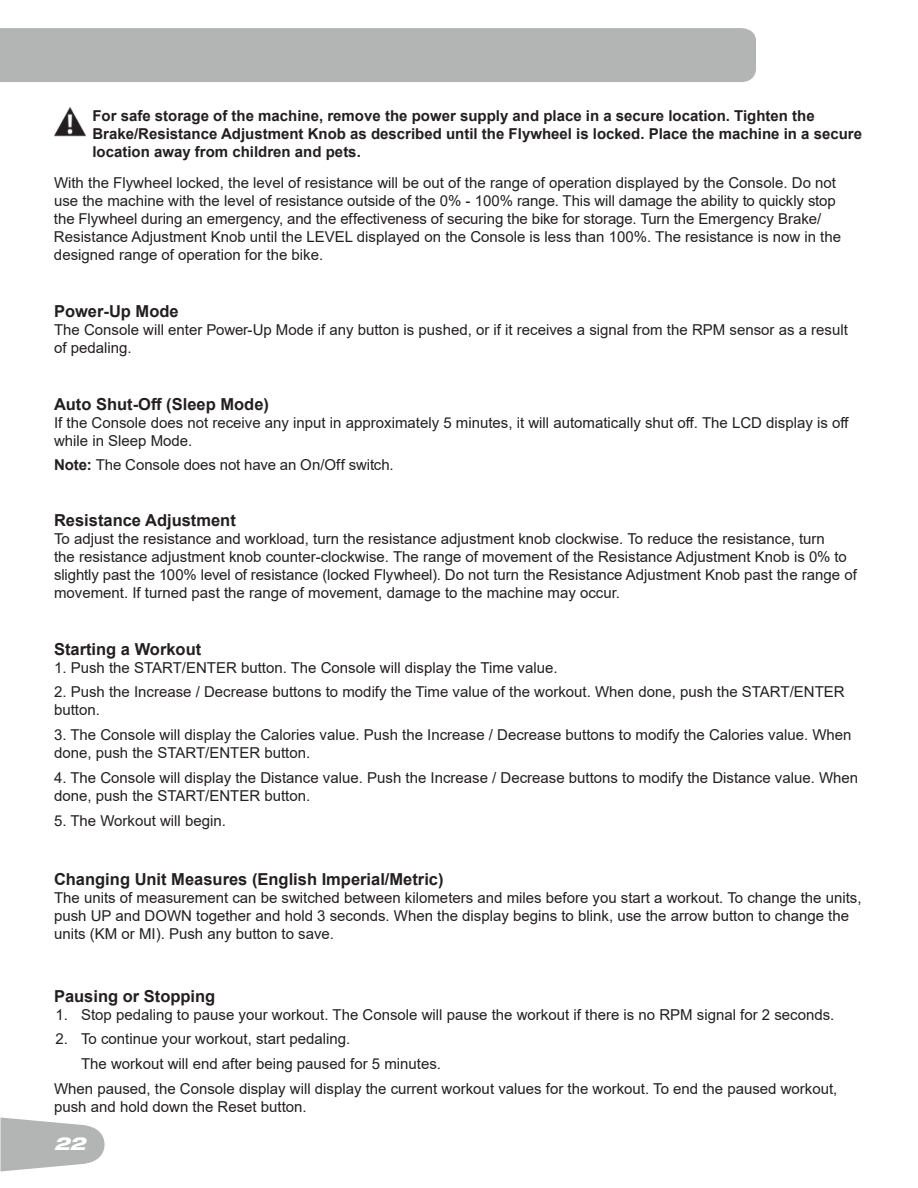
<style>
.page{position:relative;width:918px;height:1188px;background:#fff}
.page>*{position:absolute;margin:0;border:0;box-sizing:border-box;transform-origin:0 0}
.t1{font:italic 800 expanded 18px "Helvetica Neue";color:#fff}
.t2{font:700 16.5px "Arial";color:#231f20}
.t3{font:15px/18px "Arial";color:#231f20}
.t4{font:700 15px/18px "Arial";color:#231f20}
.s1{font-weight:700}
</style>
<div class="page">
<div style="left:0;top:28px;width:756px;height:54px;background:#b3b4b4"></div>
<svg style="left:0;top:1118px;width:105px;height:54px"></svg>
<img style="left:54px;top:108px;width:32px;height:29px">
<p class="t4" style="left:92px;top:107px;width:771px">For safe storage of the machine, remove the power supply and place in a secure location. Tighten the<br>Brake/Resistance Adjustment Knob as described until the Flywheel is locked. Place the machine in a secure location away from children and pets.</p>
<p class="t3" style="left:54px;top:174px;width:789px">With the Flywheel locked, the level of resistance will be out of the range of operation displayed by the Console. Do not use the machine with the level of resistance outside of the 0% - 100% range. This will damage the ability to quickly stop the Flywheel during an emergency, and the effectiveness of securing the bike for storage. Turn the Emergency Brake/ Resistance Adjustment Knob until the LEVEL displayed on the Console is less than 100%. The resistance is now in the designed range of operation for the bike.</p>
<p class="t2" style="left:54px;top:300px;width:126px">Power-Up Mode</p>
<p class="t3" style="left:54px;top:321px;width:795px">The Console will enter Power-Up Mode if any button is pushed, or if it receives a signal from the RPM sensor as a result of pedaling.</p>
<p class="t2" style="left:54px;top:392px;width:217px">Auto Shut-Off (Sleep Mode)</p>
<p class="t3" style="left:54px;top:413px;width:796px">If the Console does not receive any input in approximately 5 minutes, it will automatically shut off. The LCD display is off while in Sleep Mode.</p>
<p class="t3" style="left:54px;top:456px;width:341px"><span class="s1">Note:</span> The Console does not have an On/Off switch.</p>
<p class="t2" style="left:54px;top:509px;width:183px">Resistance Adjustment</p>
<p class="t3" style="left:54px;top:530px;width:804px">To adjust the resistance and workload, turn the resistance adjustment knob clockwise. To reduce the resistance, turn<br>the resistance adjustment knob counter-clockwise. The range of movement of the Resistance Adjustment Knob is 0% to slightly past the 100% level of resistance (locked Flywheel). Do not turn the Resistance Adjustment Knob past the range of movement. If turned past the range of movement, damage to the machine may occur.</p>
<p class="t2" style="left:54px;top:637px;width:149px">Starting a Workout</p>
<p class="t3" style="left:54px;top:658px;width:505px">1. Push the START/ENTER button. The Console will display the Time value.</p>
<p class="t3" style="left:54px;top:683px;width:792px">2. Push the Increase / Decrease buttons to modify the Time value of the workout. When done, push the START/ENTER button.</p>
<p class="t3" style="left:54px;top:726px;width:799px">3. The Console will display the Calories value. Push the Increase / Decrease buttons to modify the Calories value. When done, push the START/ENTER button.</p>
<p class="t3" style="left:54px;top:768px;width:806px">4. The Console will display the Distance value. Push the Increase / Decrease buttons to modify the Distance value. When done, push the START/ENTER button.</p>
<p class="t3" style="left:54px;top:811px;width:174px">5. The Workout will begin.</p>
<p class="t2" style="left:54px;top:868px;width:391px">Changing Unit Measures (English Imperial/Metric)</p>
<p class="t3" style="left:54px;top:889px;width:809px">The units of measurement can be switched between kilometers and miles before you start a workout. To change the units, push UP and DOWN together and hold 3 seconds. When the display begins to blink, use the arrow button to change the units (KM or MI). Push any button to save.</p>
<p class="t2" style="left:54px;top:984px;width:163px">Pausing or Stopping</p>
<p class="t3" style="left:55px;top:1005px;width:781px">1. Stop pedaling to pause your workout. The Console will pause the workout if there is no RPM signal for 2 seconds.</p>
<p class="t3" style="left:55px;top:1030px;width:296px">2. To continue your workout, start pedaling.</p>
<p class="t3" style="left:81px;top:1055px;width:362px">The workout will end after being paused for 5 minutes.</p>
<p class="t3" style="left:54px;top:1079px;width:785px">When paused, the Console display will display the current workout values for the workout. To end the paused workout,</p>
<p class="t3" style="left:54px;top:1097px;width:254px">push and hold down the Reset button.</p>
<p class="t1" style="left:54px;top:1132px;width:33px">22</p>
</div>
